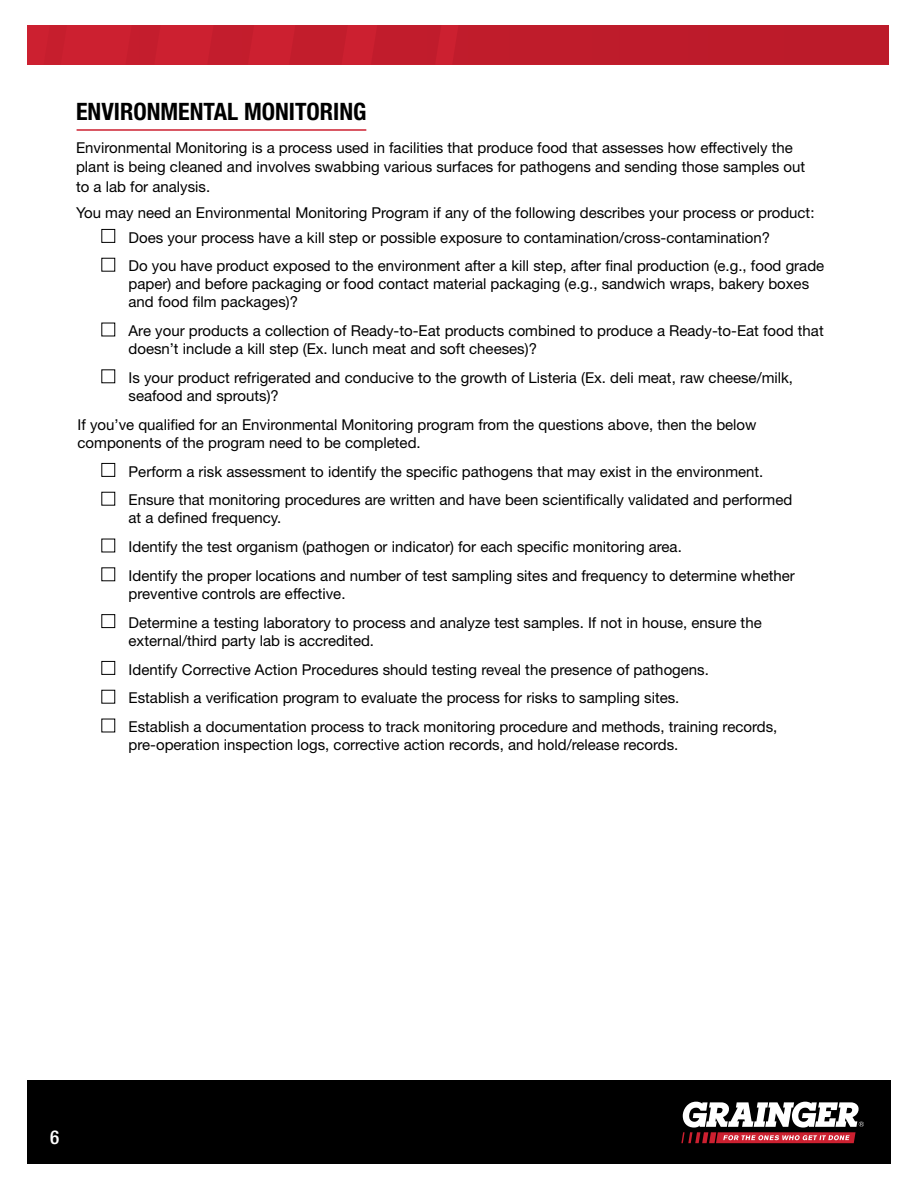
<style>
.page{position:relative;width:918px;height:1188px;background:#fff}
.page>*{position:absolute;margin:0;border:0;box-sizing:border-box;transform-origin:0 0}
.t1{font:700 condensed 24px "Helvetica Neue LT Std";color:#000}
.t2{font:500 condensed 19.2px "Helvetica Neue LT Std";color:#fff}
.t3{font:15px/28.8px "Helvetica Neue LT Std";color:#000}
</style>
<div class="page">
<div style="left:27px;top:1081px;width:864px;height:83px;background:#000"></div>
<svg style="left:681px;top:1102px;width:183px;height:41px"></svg>
<div style="left:0;top:7px;width:918px;height:58px;background:#cc2030"></div>
<div style="left:372px;top:25px;width:518px;height:40px;background:#be1b2b"></div>
<div style="left:0;top:0;width:26px;height:129px;background:#fff"></div>
<div style="left:890px;top:0;width:28px;height:129px;background:#fff"></div>
<div style="left:25px;top:0;width:884px;height:25px;background:#fff"></div>
<div style="left:102px;top:229px;width:13px;height:14px;border:1px solid #000"></div>
<div style="left:102px;top:463px;width:13px;height:14px;border:1px solid #000"></div>
<div style="left:102px;top:614px;width:13px;height:14px;border:1px solid #000"></div>
<div style="left:102px;top:661px;width:13px;height:14px;border:1px solid #000"></div>
<hr style="left:77px;top:129px;width:289px;height:2px;background:#cc2030">
<h1 class="t1" style="left:76px;top:97px;width:292px">ENVIRONMENTAL MONITORING</h1>
<p class="t3" style="left:76px;top:137px;width:731px;line-height:19.5px">Environmental Monitoring is a process used in facilities that produce food that assesses how effectively the plant is being cleaned and involves swabbing various surfaces for pathogens and sending those samples out to a lab for analysis.</p>
<p class="t3" style="left:76px;top:200px;width:740px;line-height:24.8px;text-align:center">You may need an Environmental Monitoring Program if any of the following describes your process or product:<br>Does your process have a kill step or possible exposure to contamination/cross-contamination?</p>
<p class="t3" style="left:129px;top:257px;width:697px;line-height:18px">Do you have product exposed to the environment after a kill step, after final production (e.g., food grade paper) and before packaging or food contact material packaging (e.g., sandwich wraps, bakery boxes and food film packages)?</p>
<p class="t3" style="left:129px;top:322px;width:697px;line-height:18px">Are your products a collection of Ready-to-Eat products combined to produce a Ready-to-Eat food that doesn’t include a kill step (Ex. lunch meat and soft cheeses)?</p>
<p class="t3" style="left:129px;top:368px;width:666px;line-height:18px">Is your product refrigerated and conducive to the growth of Listeria (Ex. deli meat, raw cheese/milk, seafood and sprouts)?</p>
<p class="t3" style="left:78px;top:415px;width:681px;line-height:18px">If you’ve qualified for an Environmental Monitoring program from the questions above, then the below components of the program need to be completed.</p>
<p class="t3" style="left:129px;top:457px;width:665px">Perform a risk assessment to identify the specific pathogens that may exist in the environment.<br>Ensure that monitoring procedures are written and have been scientifically validated and performed</p>
<p class="t3" style="left:129px;top:503px;width:668px">at a defined frequency.<br>Identify the test organism (pathogen or indicator) for each specific monitoring area.<br>Identify the proper locations and number of test sampling sites and frequency to determine whether</p>
<p class="t3" style="left:129px;top:579px;width:635px">preventive controls are effective.<br>Determine a testing laboratory to process and analyze test samples. If not in house, ensure the</p>
<p class="t3" style="left:129px;top:626px;width:650px">external/third party lab is accredited.<br>Identify Corrective Action Procedures should testing reveal the presence of pathogens.<br>Establish a verification program to evaluate the process for risks to sampling sites.<br>Establish a documentation process to track monitoring procedure and methods, training records,</p>
<p class="t3" style="left:129px;top:730px;width:551px">pre-operation inspection logs, corrective action records, and hold/release records.</p>
<p class="t2" style="left:50px;top:1126px;width:11px">6</p>
</div>
